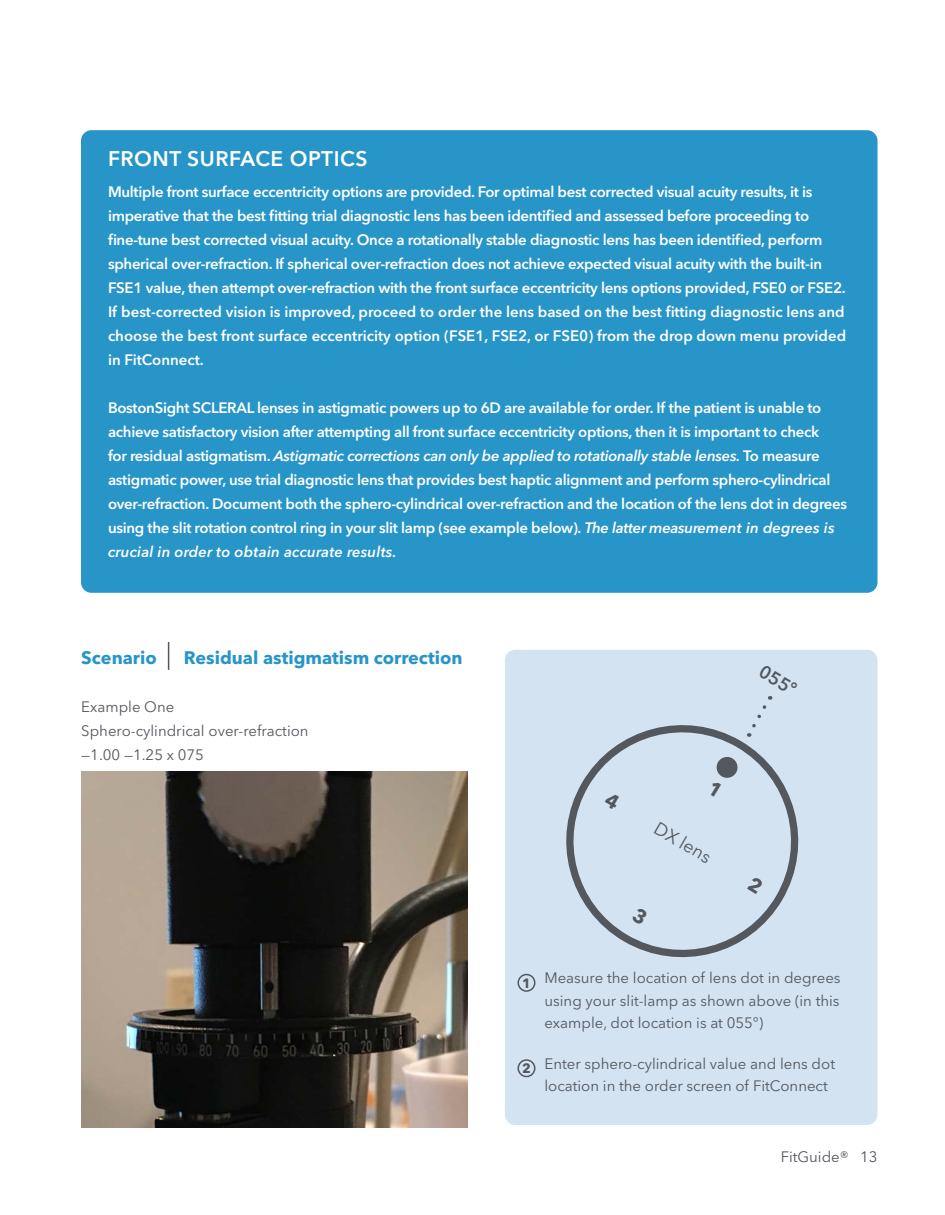
<style>
.page{position:relative;width:945px;height:1215px;background:#fff}
.page>*{position:absolute;margin:0;border:0;box-sizing:border-box;transform-origin:0 0}
.t1{font:600 21px "Avenir Next LT Pro";letter-spacing:.025em;color:#fff}
.t2{font:18.15px "Avenir Next LT Pro";color:#53575e}
.t3{font:600 18.15px "Avenir Next LT Pro";color:#53575e}
.t4{font:700 18px "Avenir Next LT Pro";color:#2795c8}
.t5{font:600 15px/24px "Avenir Next LT Pro";letter-spacing:-.02em;color:#fff}
.t6{font:15px/22.5px "Avenir Next LT Pro";color:#53575e}
.t7{font:700 13.5px "Avenir Next LT Pro";color:#53575e}
.s1{font-style:italic}
</style>
<div class="page">
<div style="left:81px;top:130px;width:797px;height:463px;background:#2795c8;border-radius:11px"></div>
<svg style="left:168px;top:642px;width:1px;height:28px"></svg>
<img style="left:81px;top:771px;width:387px;height:357px">
<div style="left:505px;top:650px;width:373px;height:475px;background:#d3e3f1;border-radius:11px"></div>
<svg style="left:566px;top:725px;width:233px;height:233px"></svg>
<svg style="left:749px;top:696px;width:23px;height:41px"></svg>
<div style="left:518px;top:974px;width:18px;height:18px;border:2px solid #53575e;border-radius:50%"></div>
<div style="left:518px;top:1059px;width:18px;height:18px;border:2px solid #53575e;border-radius:50%"></div>
<svg style="left:747px;top:876px;width:17px;height:18px"></svg>
<svg style="left:707px;top:755px;width:32px;height:41px"></svg>
<svg style="left:604px;top:792px;width:17px;height:18px"></svg>
<svg style="left:631px;top:907px;width:17px;height:19px"></svg>
<h1 class="t1" style="left:108px;top:150px;width:261px">FRONT SURFACE OPTICS</h1>
<p class="t5" style="left:108px;top:181px;width:740px">Multiple front surface eccentricity options are provided. For optimal best corrected visual acuity results, it is imperative that the best fitting trial diagnostic lens has been identified and assessed before proceeding to fine-tune best corrected visual acuity. Once a rotationally stable diagnostic lens has been identified, perform spherical over-refraction. If spherical over-refraction does not achieve expected visual acuity with the built-in FSE1 value, then attempt over-refraction with the front surface eccentricity lens options provided, FSE0 or FSE2.<br>If best-corrected vision is improved, proceed to order the lens based on the best fitting diagnostic lens and choose the best front surface eccentricity option (FSE1, FSE2, or FSE0) from the drop down menu provided in FitConnect.</p>
<p class="t5" style="left:108px;top:397px;width:741px">BostonSight SCLERAL lenses in astigmatic powers up to 6D are available for order. If the patient is unable to achieve satisfactory vision after attempting all front surface eccentricity options, then it is important to check<br>for residual astigmatism. <span class="s1">Astigmatic corrections can only be applied to rotationally stable lenses.</span> To measure astigmatic power, use trial diagnostic lens that provides best haptic alignment and perform sphero-cylindrical over-refraction. Document both the sphero-cylindrical over-refraction and the location of the lens dot in degrees using the slit rotation control ring in your slit lamp (see example below). <span class="s1">The latter measurement in degrees is crucial in order to obtain accurate results.</span></p>
<p class="t4" style="left:81px;top:650px;width:77px">Scenario</p>
<p class="t4" style="left:184px;top:650px;width:280px">Residual astigmatism correction</p>
<p class="t6" style="left:81px;top:696px;width:229px;line-height:24px">Example One<br>Sphero-cylindrical over-refraction —1.00 —1.25 x 075</p>
<p class="t3" style="left:765px;top:663px;width:42px;rotate:31deg">055°</p>
<p class="t2" style="left:659px;top:820px;width:65px;rotate:30deg">DX lens</p>
<p class="t7" style="left:522px;top:978px;width:10px">1</p>
<p class="t7" style="left:522px;top:1063px;width:10px">2</p>
<p class="t6" style="left:544px;top:968px;width:298px;text-align:justify">Measure the location of lens dot in degrees using your slit-lamp as shown above (in this example, dot location is at 055°)</p>
<p class="t6" style="left:544px;top:1054px;width:292px">Enter sphero-cylindrical value and lens dot location in the order screen of FitConnect</p>
<p class="t6" style="left:781px;top:1147px;width:98px">FitGuide® 13</p>
</div>
